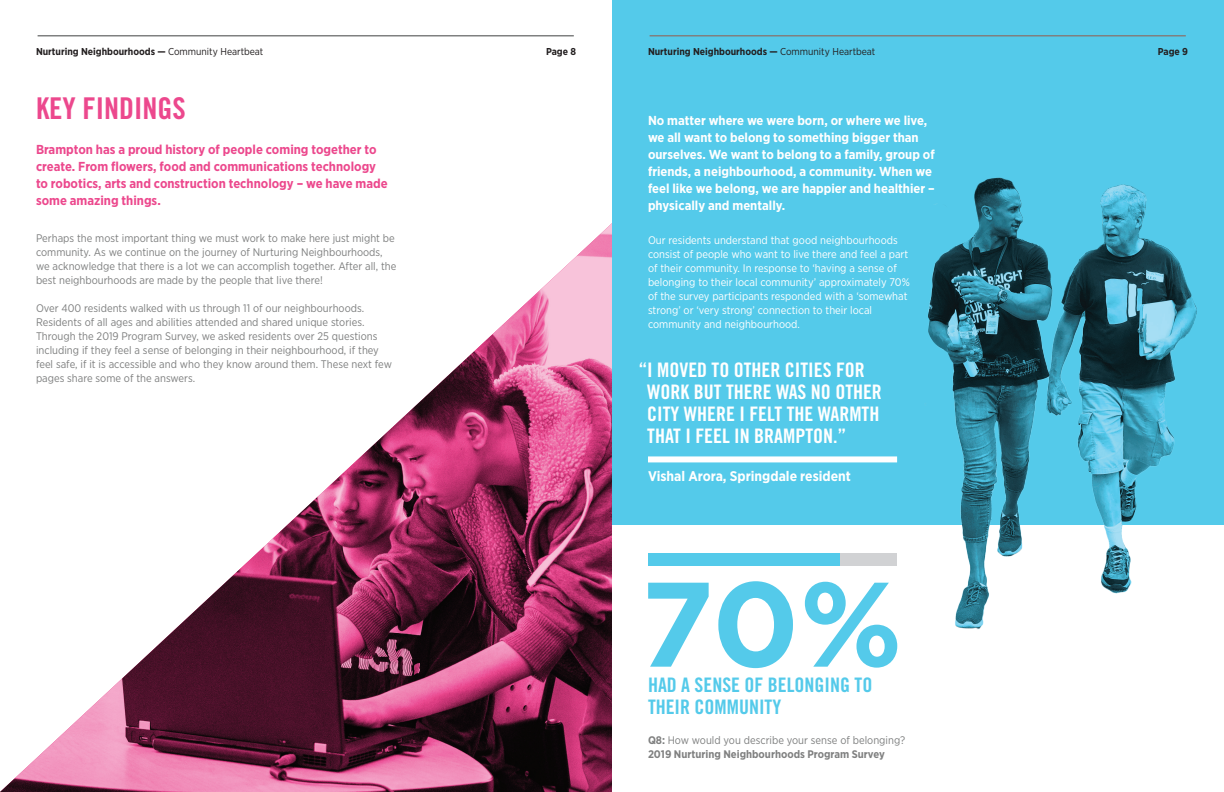
<style>
.page{position:relative;width:1224px;height:792px;background:#fff}
.page>*{position:absolute;margin:0;border:0;box-sizing:border-box;transform-origin:0 0}
.t1{font:700 120px "Gotham";color:#54caea}
.t2{font:30px "Trade Gothic LT Std Bd Cn 20";color:#ec488d}
.t3{font:20px/22px "Trade Gothic LT Std Bd Cn 20";color:#fff}
.t4{font:20px/22px "Trade Gothic LT Std Bd Cn 20";color:#54caea}
.t5{font:700 14px "Gotham Narrow";color:#fff}
.t6{font:700 13px/17px "Gotham Narrow";color:#fff}
.t7{font:700 13px/17px "Gotham Narrow";color:#ec488d}
.t8{font:11px/14px "Gotham Narrow";color:#7f8080}
.t9{font:11px/14px "Gotham Narrow";color:#fff}
.t10{font:700 11px/14px "Gotham Narrow";color:#7f8080}
.t11{font:700 10px "Gotham Narrow";color:#231f20}
.s1{font-weight:400}
</style>
<div class="page">
<div style="left:612px;top:0;width:612px;height:524px;background:#54caea"></div>
<img style="left:0;top:223px;width:612px;height:569px">
<img style="left:714px;top:36px;width:510px;height:593px">
<div style="left:648px;top:456px;width:249px;height:6px;background:#fff"></div>
<div style="left:706px;top:554px;width:191px;height:12px;background:#d1d2d4"></div>
<div style="left:648px;top:554px;width:192px;height:12px;background:#54caea"></div>
<hr style="left:38px;top:35px;width:536px;height:1px;background:#7f8080">
<hr style="left:650px;top:35px;width:536px;height:1px;background:#7f8080">
<p class="t11" style="left:36px;top:45px;width:229px">Nurturing Neighbourhoods — <span class="s1">Community Heartbeat</span></p>
<p class="t11" style="left:546px;top:45px;width:31px">Page 8</p>
<p class="t11" style="left:648px;top:45px;width:229px">Nurturing Neighbourhoods — <span class="s1">Community Heartbeat</span></p>
<p class="t11" style="left:1158px;top:45px;width:32px">Page 9</p>
<h2 class="t2" style="left:36px;top:90px;width:151px">KEY FINDINGS</h2>
<p class="t7" style="left:36px;top:140px;width:353px">Brampton has a proud history of people coming together to create. From flowers, food and communications technology to robotics, arts and construction technology – we have made some amazing things.</p>
<p class="t8" style="left:36px;top:231px;width:362px">Perhaps the most important thing we must work to make here just might be community. As we continue on the journey of Nurturing Neighbourhoods, we acknowledge that there is a lot we can accomplish together. After all, the best neighbourhoods are made by the people that live there!</p>
<p class="t8" style="left:36px;top:301px;width:357px">Over 400 residents walked with us through 11 of our neighbourhoods.<br>Residents of all ages and abilities attended and shared unique stories.<br>Through the 2019 Program Survey, we asked residents over 25 questions including if they feel a sense of belonging in their neighbourhood, if they feel safe, if it is accessible and who they know around them. These next few pages share some of the answers.</p>
<p class="t6" style="left:648px;top:112px;width:288px">No matter where we were born, or where we live, we all want to belong to something bigger than ourselves. We want to belong to a family, group of friends, a neighbourhood, a community. When we feel like we belong, we are happier and healthier – physically and mentally.</p>
<p class="t9" style="left:648px;top:233px;width:263px">Our residents understand that good neighbourhoods consist of people who want to live there and feel a part of their community. In response to ‘having a sense of belonging to their local community’ approximately 70% of the survey participants responded with a ‘somewhat strong’ or ‘very strong’ connection to their local community and neighbourhood.</p>
<h3 class="t3" style="left:647px;top:358px;width:236px;text-indent:-9px">“I MOVED TO OTHER CITIES FOR<br>WORK BUT THERE WAS NO OTHER<br>CITY WHERE I FELT THE WARMTH<br>THAT I FEEL IN BRAMPTON.”</h3>
<p class="t5" style="left:648px;top:467px;width:204px">Vishal Arora, Springdale resident</p>
<h1 class="t1" style="left:640px;top:555px;width:264px">70%</h1>
<h3 class="t4" style="left:648px;top:674px;width:226px">HAD A SENSE OF BELONGING TO<br>THEIR COMMUNITY</h3>
<p class="t10" style="left:648px;top:733px;width:259px">Q8: <span class="s1">How would you describe your sense of belonging?<br></span>2019 Nurturing Neighbourhoods Program Survey</p>
</div>
